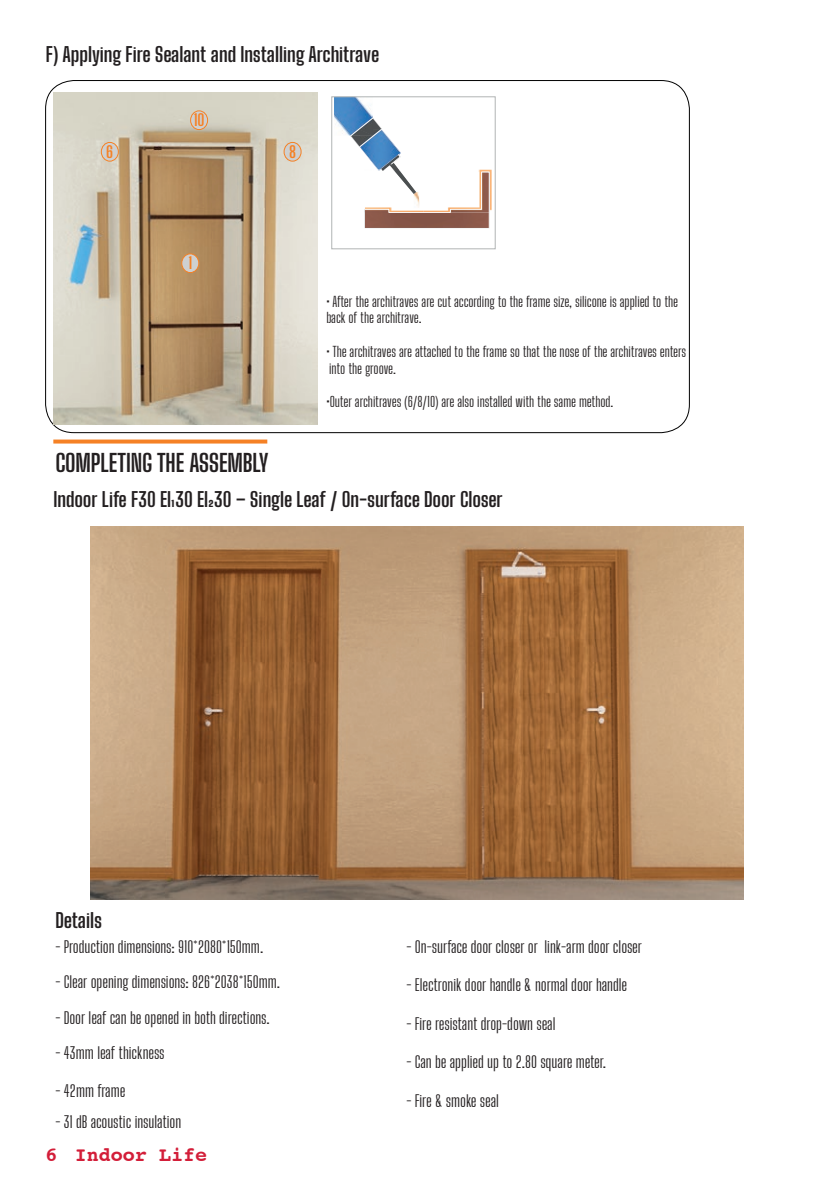
<style>
.page{position:relative;width:840px;height:1191px;background:#fff}
.page>*{position:absolute;margin:0;border:0;box-sizing:border-box;transform-origin:0 0}
.t1{font:700 24px "Big Shoulders Display";letter-spacing:-.01em;color:#231f20}
.t2{font:700 20px "Big Shoulders Display";letter-spacing:-.005em;color:#231f20}
.t3{font:700 20px "Courier 10 Pitch BT";color:#d31e39}
.t4{font:16px "Big Shoulders Display";letter-spacing:-.005em;color:#231f20}
.t5{font:700 16px "Big Shoulders Display";color:#f58125}
.t6{font:14px/16.8px "Big Shoulders Display";letter-spacing:-.005em;color:#231f20}
</style>
<div class="page">
<img style="left:53px;top:93px;width:264px;height:331px">
<img style="left:489px;top:170px;width:2px;height:42px">
<svg style="left:334px;top:98px;width:155px;height:130px"></svg>
<div style="left:331px;top:96px;width:164px;height:153px;border:1px solid #b1b4b4"></div>
<div style="left:182px;top:254px;width:17px;height:18px;background:#ced0d1;border-radius:50%"></div>
<div style="left:181px;top:253px;width:18px;height:20px;border:1px solid #f58125;border-radius:50%"></div>
<div style="left:101px;top:142px;width:17px;height:19px;background:#ced0d1;border-radius:50%"></div>
<div style="left:101px;top:142px;width:18px;height:19px;border:1px solid #f58125;border-radius:50%"></div>
<div style="left:284px;top:142px;width:17px;height:19px;background:#ced0d1;border-radius:50%"></div>
<div style="left:283px;top:142px;width:18px;height:19px;border:1px solid #f58125;border-radius:50%"></div>
<div style="left:190px;top:111px;width:17px;height:19px;background:#ced0d1;border-radius:50%"></div>
<div style="left:190px;top:111px;width:18px;height:19px;border:1px solid #f58125;border-radius:50%"></div>
<svg style="left:53px;top:439px;width:214px;height:4px"></svg>
<img style="left:91px;top:526px;width:652px;height:373px">
<p class="t2" style="left:46px;top:40px;width:335px">F) Applying Fire Sealant and Installing Architrave</p>
<p class="t5" style="left:193px;top:109px;width:12px">10</p>
<p class="t5" style="left:106px;top:141px;width:9px">6</p>
<p class="t5" style="left:289px;top:141px;width:9px">8</p>
<p class="t5" style="left:188px;top:252px;width:5px">1</p>
<p class="t6" style="left:326px;top:293px;width:353px">• After the architraves are cut according to the frame size, silicone is applied to the back of the architrave.</p>
<p class="t6" style="left:326px;top:343px;width:361px">• The architraves are attached to the frame so that the nose of the architraves enters into the groove.</p>
<p class="t6" style="left:326px;top:394px;width:288px">•Outer architraves (6/8/10) are also installed with the same method.</p>
<h1 class="t1" style="left:55px;top:447px;width:215px">COMPLETING THE ASSEMBLY</h1>
<p class="t2" style="left:53px;top:485px;width:450px">Indoor Life F30 EI₁30 EI₂30 – Single Leaf / On-surface Door Closer</p>
<p class="t2" style="left:55px;top:906px;width:48px">Details</p>
<p class="t4" style="left:55px;top:937px;width:209px">- Production dimensions: 910*2080*150mm.</p>
<p class="t4" style="left:55px;top:972px;width:226px">- Clear opening dimensions: 826*2038*150mm.</p>
<p class="t4" style="left:55px;top:1007px;width:216px">- Door leaf can be opened in both directions.</p>
<p class="t4" style="left:55px;top:1042px;width:111px">- 43mm leaf thickness</p>
<p class="t4" style="left:55px;top:1081px;width:71px">- 42mm frame</p>
<p class="t4" style="left:55px;top:1112px;width:127px">- 31 dB acoustic insulation</p>
<p class="t3" style="left:45px;top:1143px;width:163px">6 Indoor Life</p>
<p class="t4" style="left:406px;top:936px;width:237px">- On-surface door closer or link-arm door closer</p>
<p class="t4" style="left:406px;top:975px;width:222px">- Electronik door handle &amp; normal door handle</p>
<p class="t4" style="left:406px;top:1013px;width:151px">- Fire resistant drop-down seal</p>
<p class="t4" style="left:406px;top:1051px;width:201px">- Can be applied up to 2.80 square meter.</p>
<p class="t4" style="left:406px;top:1090px;width:94px">- Fire &amp; smoke seal</p>
</div>
